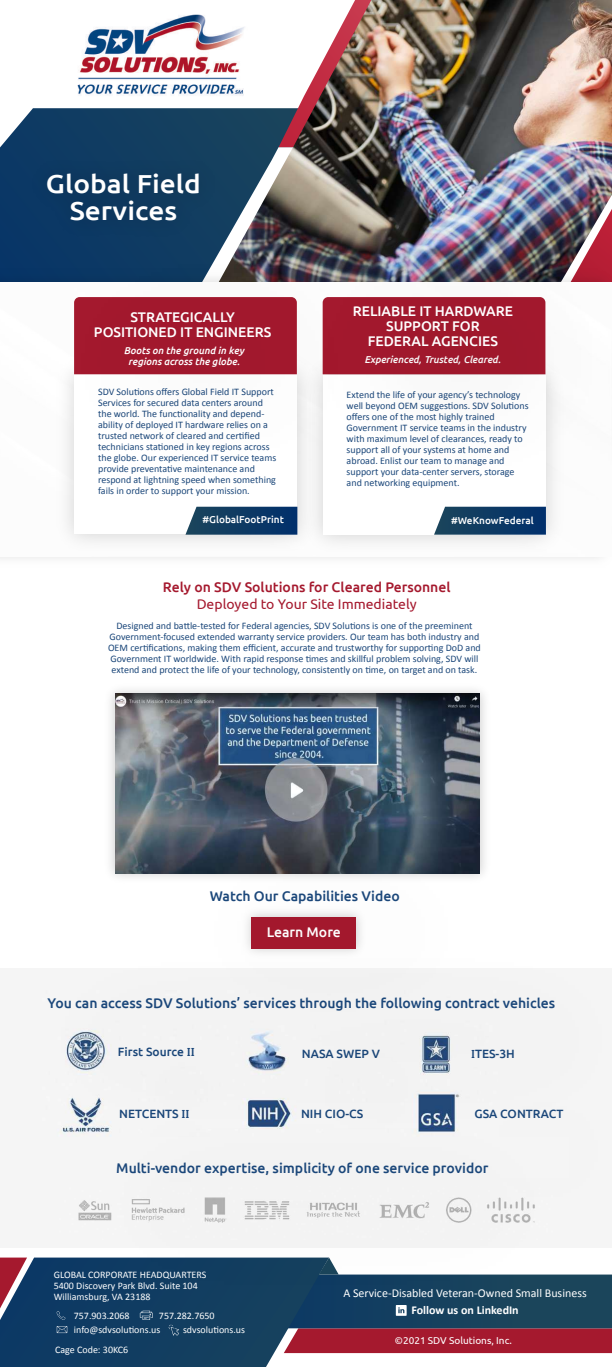
<style>
.page{position:relative;width:612px;height:1367px;background:#fff}
.page>*{position:absolute;margin:0;border:0;box-sizing:border-box;transform-origin:0 0}
.t1{font:500 26px/27px "Ubuntu";color:#fff;text-align:center;scale:1.08 1}
.t2{font:500 14px "Ubuntu";color:#1b477a}
.t3{font:500 14px/15px "Ubuntu";color:#fff;text-align:center}
.t4{font:500 14px "Ubuntu";color:#a5192e}
.t5{font:14px "Ubuntu";color:#a5192e}
.t6{font:500 12px "Ubuntu";color:#1b477a}
.t7{font:12px "Calibri";color:#fff}
.t8{font:700 12px "Calibri";color:#fff}
.t9{font:10px/11px "Calibri";color:#1b477a}
.t10{font:10px/11px "Calibri";color:#fff}
.t11{font:italic 500 10px/11px "Ubuntu";color:#fff;text-align:center}
.t12{font:500 10px "Ubuntu";color:#fff}
.t13{font:10px "Ubuntu";color:#fff}
.s1{font-family:"Gaspar";font-weight:700}
</style>
<div class="page">
<svg style="left:0;top:108px;width:212px;height:75px"></svg>
<img style="left:212px;top:0;width:400px;height:178px">
<div style="left:19px;top:144px;width:216px;height:39px;background:#103b60"></div>
<img style="left:77px;top:7px;width:180px;height:93px">
<img style="left:190px;top:178px;width:422px;height:380px">
<img style="left:0;top:183px;width:469px;height:357px">
<img style="left:0;top:1071px;width:598px;height:295px">
<svg style="left:185px;top:506px;width:112px;height:28px"></svg>
<svg style="left:434px;top:506px;width:112px;height:28px"></svg>
<svg style="left:261px;top:1257px;width:351px;height:109px"></svg>
<img style="left:53px;top:912px;width:549px;height:197px">
<img style="left:110px;top:690px;width:375px;height:188px">
<img style="left:115px;top:693px;width:365px;height:180px">
<h1 class="t1" style="left:46px;top:169px;width:145px">Global Field<br>Services</h1>
<h2 class="t3" style="left:94px;top:308px;width:179px">STRATEGICALLY<br>POSITIONED IT ENGINEERS</h2>
<p class="t11" style="left:124px;top:344px;width:122px">Boots on the ground in key regions across the globe.</p>
<p class="t9" style="left:98px;top:386px;width:180px">SDV Solutions offers Global Field IT Support Services for secured data centers around the world. The functionality and depend&shy;ability of deployed IT hardware relies on a trusted network of cleared and certified technicians stationed in key regions across the globe. Our experienced IT service teams provide preventative maintenance and respond at lightning speed when something fails in order to support your mission.</p>
<h2 class="t3" style="left:353px;top:303px;width:162px">RELIABLE IT HARDWARE<br>SUPPORT FOR<br>FEDERAL AGENCIES</h2>
<p class="t11" style="left:364px;top:354px;width:138px">Experienced, Trusted, Cleared.</p>
<p class="t9" style="left:347px;top:388px;width:183px">Extend the life of your agency’s technology well beyond OEM suggestions. SDV Solutions offers one of the most highly trained Government IT service teams in the industry with maximum level of clearances, ready to support all of your systems at home and abroad. Enlist our team to manage and support your data-center servers, storage and networking equipment.</p>
<p class="t12" style="left:203px;top:513px;width:83px">#GlobalFootPrint</p>
<p class="t12" style="left:451px;top:513px;width:84px">#WeKnowFederal</p>
<h2 class="t4" style="left:163px;top:577px;width:289px">Rely on SDV Solutions for Cleared Personnel</h2>
<h2 class="t5" style="left:197px;top:595px;width:222px">Deployed to Your Site Immediately</h2>
<p class="t9" style="left:108px;top:619px;width:374px;text-align:center">Designed and battle-tested for Federal agencies, SDV Solutions is one of the preeminent Government-focused extended warranty service providers. Our team has both industry and OEM certifications, making them efficient, accurate and trustworthy for supporting DoD and Government IT worldwide. With rapid response times and skillful problem solving, SDV will extend and protect the life of your technology, consistently on time, on target and on task.</p>
<h2 class="t2" style="left:210px;top:887px;width:191px">Watch Our Capabilities Video</h2>
<h2 class="t3" style="left:267px;top:924px;width:76px">Learn More</h2>
<h2 class="t2" style="left:47px;top:994px;width:509px">You can access SDV Solutions’ services through the following contract vehicles</h2>
<p class="t6" style="left:118px;top:1043px;width:78px">First Source <span class="s1">II</span></p>
<p class="t6" style="left:302px;top:1046px;width:79px">NASA SWEP V</p>
<p class="t6" style="left:471px;top:1046px;width:45px"><span class="s1">I</span>TES-3H</p>
<p class="t6" style="left:119px;top:1106px;width:72px">NETCENTS <span class="s1">II</span></p>
<p class="t6" style="left:301px;top:1106px;width:64px">NIH CIO-CS</p>
<p class="t6" style="left:474px;top:1106px;width:91px">GSA CONTRACT</p>
<h2 class="t2" style="left:116px;top:1159px;width:374px">Multi-vendor expertise, simplicity of one service providor</h2>
<p class="t10" style="left:54px;top:1267px;width:154px">GLOBAL CORPORATE HEADQUARTERS<br>5400 Discovery Park Blvd. Suite 104<br>Williamsburg, VA 23188</p>
<p class="t10" style="left:74px;top:1308px;width:57px">757.903.2068</p>
<p class="t10" style="left:74px;top:1307px;width:142px;line-height:14px;text-indent:85px">757.282.7650 info@sdvsolutions.us</p>
<p class="t10" style="left:183px;top:1322px;width:64px">sdvsolutions.us</p>
<p class="t10" style="left:55px;top:1343px;width:75px">Cage Code: 30KC6</p>
<p class="t7" style="left:343px;top:1285px;width:245px">A Service-Disabled Veteran-Owned Small Business</p>
<p class="t8" style="left:411px;top:1302px;width:109px">Follow us on LinkedIn</p>
<p class="t13" style="left:395px;top:1333px;width:118px">©2021 SDV Solutions, Inc.</p>
</div>
